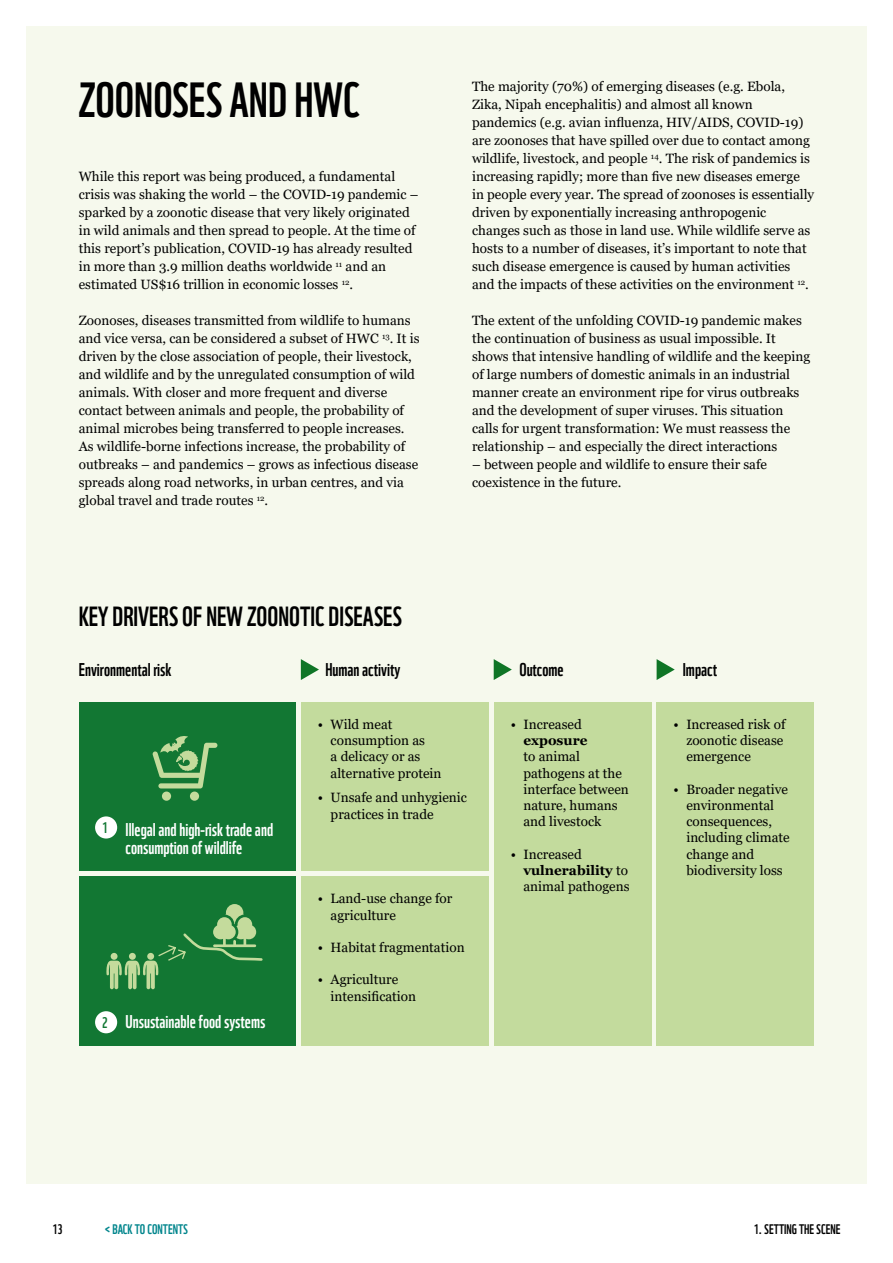
<style>
.page{position:relative;width:893px;height:1263px;background:#fff}
.page>*{position:absolute;margin:0;border:0;box-sizing:border-box;transform-origin:0 0}
.t1{font:48px "WWF";color:#000}
.t2{font:27px "WWF";color:#000}
.t3{font:18px/18px "WWF";color:#fff}
.t4{font:18px "WWF";color:#000}
.t5{font:15px "WWF";color:#127834}
.t6{font:13.5px/18px "Georgia";color:#000}
.t7{font:13.5px "WWF";color:#000}
.t8{font:13.5px "WWF";color:#00858c}
.t9{font:700 13.5px "Georgia";color:#000}
.s1{font-size:15px;color:#127834}
.s2{font-weight:700}
</style>
<div class="page">
<div style="left:26px;top:26px;width:841px;height:1158px;background:#f6f9ed"></div>
<div style="left:79px;top:702px;width:217px;height:169px;background:#127733"></div>
<div style="left:79px;top:876px;width:217px;height:169px;background:#127733"></div>
<div style="left:95px;top:1011px;width:22px;height:22px;background:#fff;border-radius:50%"></div>
<div style="left:95px;top:816px;width:22px;height:22px;background:#fff;border-radius:50%"></div>
<div style="left:301px;top:702px;width:187px;height:169px;background:#c3db9d"></div>
<div style="left:301px;top:876px;width:187px;height:169px;background:#c3db9d"></div>
<div style="left:657px;top:702px;width:157px;height:343px;background:#c3db9d"></div>
<div style="left:494px;top:702px;width:157px;height:343px;background:#c3db9d"></div>
<div style="left:162px;top:791px;width:9px;height:10px;background:#c4db9c;border-radius:50%"></div>
<div style="left:190px;top:791px;width:9px;height:10px;background:#c4db9c;border-radius:50%"></div>
<svg style="left:152px;top:736px;width:65px;height:52px"></svg>
<svg style="left:106px;top:904px;width:157px;height:85px"></svg>
<svg style="left:301px;top:659px;width:18px;height:21px"></svg>
<svg style="left:494px;top:659px;width:18px;height:21px"></svg>
<svg style="left:657px;top:659px;width:18px;height:21px"></svg>
<h1 class="t1" style="left:79px;top:63px;width:283px">ZOONOSES AND HWC</h1>
<p class="t6" style="left:79px;top:168px;width:341px">While this report was being produced, a fundamental crisis was shaking the world – the COVID-19 pandemic – sparked by a zoonotic disease that very likely originated in wild animals and then spread to people. At the time of this report’s publication, COVID-19 has already resulted in more than 3.9 million deaths worldwide <sup>11</sup> and an estimated US$16 trillion in economic losses <sup>12</sup>.</p>
<p class="t6" style="left:79px;top:312px;width:342px">Zoonoses, diseases transmitted from wildlife to humans and vice versa, can be considered a subset of HWC <sup>13</sup>. It is driven by the close association of people, their livestock, and wildlife and by the unregulated consumption of wild animals. With closer and more frequent and diverse contact between animals and people, the probability of animal microbes being transferred to people increases.<br>As wildlife-borne infections increase, the probability of outbreaks – and pandemics – grows as infectious disease spreads along road networks, in urban centres, and via global travel and trade routes <sup>12</sup>.</p>
<p class="t6" style="left:472px;top:78px;width:344px">The majority (70%) of emerging diseases (e.g. Ebola, Zika, Nipah encephalitis) and almost all known pandemics (e.g. avian influenza, HIV/AIDS, COVID-19) are zoonoses that have spilled over due to contact among wildlife, livestock, and people <sup>14</sup>. The risk of pandemics is increasing rapidly; more than five new diseases emerge in people every year. The spread of zoonoses is essentially driven by exponentially increasing anthropogenic changes such as those in land use. While wildlife serve as hosts to a number of diseases, it’s important to note that such disease emergence is caused by human activities and the impacts of these activities on the environment <sup>12</sup>.</p>
<p class="t6" style="left:472px;top:312px;width:340px">The extent of the unfolding COVID-19 pandemic makes the continuation of business as usual impossible. It shows that intensive handling of wildlife and the keeping of large numbers of domestic animals in an industrial manner create an environment ripe for virus outbreaks and the development of super viruses. This situation calls for urgent transformation: We must reassess the relationship – and especially the direct interactions</p>
<p class="t6" style="left:472px;top:456px;width:296px">– between people and wildlife to ensure their safe coexistence in the future.</p>
<h2 class="t2" style="left:79px;top:595px;width:325px">KEY DRIVERS OF NEW ZOONOTIC DISEASES</h2>
<h3 class="t4" style="left:325px;top:656px;width:76px">Human activity</h3>
<h3 class="t4" style="left:519px;top:656px;width:46px">Outcome</h3>
<h3 class="t4" style="left:683px;top:656px;width:36px">Impact</h3>
<h3 class="t4" style="left:79px;top:656px;width:94px">Environmental risk</h3>
<p class="t5" style="left:102px;top:816px;width:7px">1</p>
<h3 class="t3" style="left:126px;top:818px;width:149px">Illegal and high-risk trade and consumption of wildlife</h3>
<h3 class="t3" style="left:102px;top:1011px;width:165px"><span class="s1">2</span> Unsustainable food systems</h3>
<p class="t6" style="left:331px;top:717px;width:112px;line-height:16.2px;text-indent:-13px">• Wild meat consumption as<br>a delicacy or as alternative protein</p>
<p class="t6" style="left:331px;top:790px;width:138px;line-height:16.2px;text-indent:-13px">• Unsafe and unhygienic practices in trade</p>
<p class="t6" style="left:331px;top:891px;width:123px;line-height:16.2px;text-indent:-13px">• Land-use change for agriculture</p>
<p class="t6" style="left:318px;top:939px;width:148px">• Habitat fragmentation</p>
<p class="t6" style="left:331px;top:972px;width:87px;line-height:16.2px;text-indent:-13px">• Agriculture intensification</p>
<p class="t6" style="left:511px;top:716px;width:73px">• Increased</p>
<p class="t9" style="left:523px;top:732px;width:65px">exposure</p>
<p class="t6" style="left:523px;top:749px;width:107px;line-height:16.2px">to animal pathogens at the interface between nature, humans and livestock</p>
<p class="t6" style="left:523px;top:846px;width:108px;line-height:16.2px;text-indent:-13px">• Increased <span class="s2">vulnerability</span> to animal pathogens</p>
<p class="t6" style="left:686px;top:717px;width:101px;line-height:16.2px;text-indent:-13px">• Increased risk of zoonotic disease emergence</p>
<p class="t6" style="left:686px;top:781px;width:105px;line-height:16.2px;text-indent:-13px">• Broader negative environmental consequences, including climate change and biodiversity loss</p>
<p class="t7" style="left:53px;top:1219px;width:11px">13</p>
<p class="t8" style="left:105px;top:1219px;width:84px">&lt; BACK TO CONTENTS</p>
<p class="t7" style="left:754px;top:1219px;width:88px">1. SETTING THE SCENE</p>
</div>
